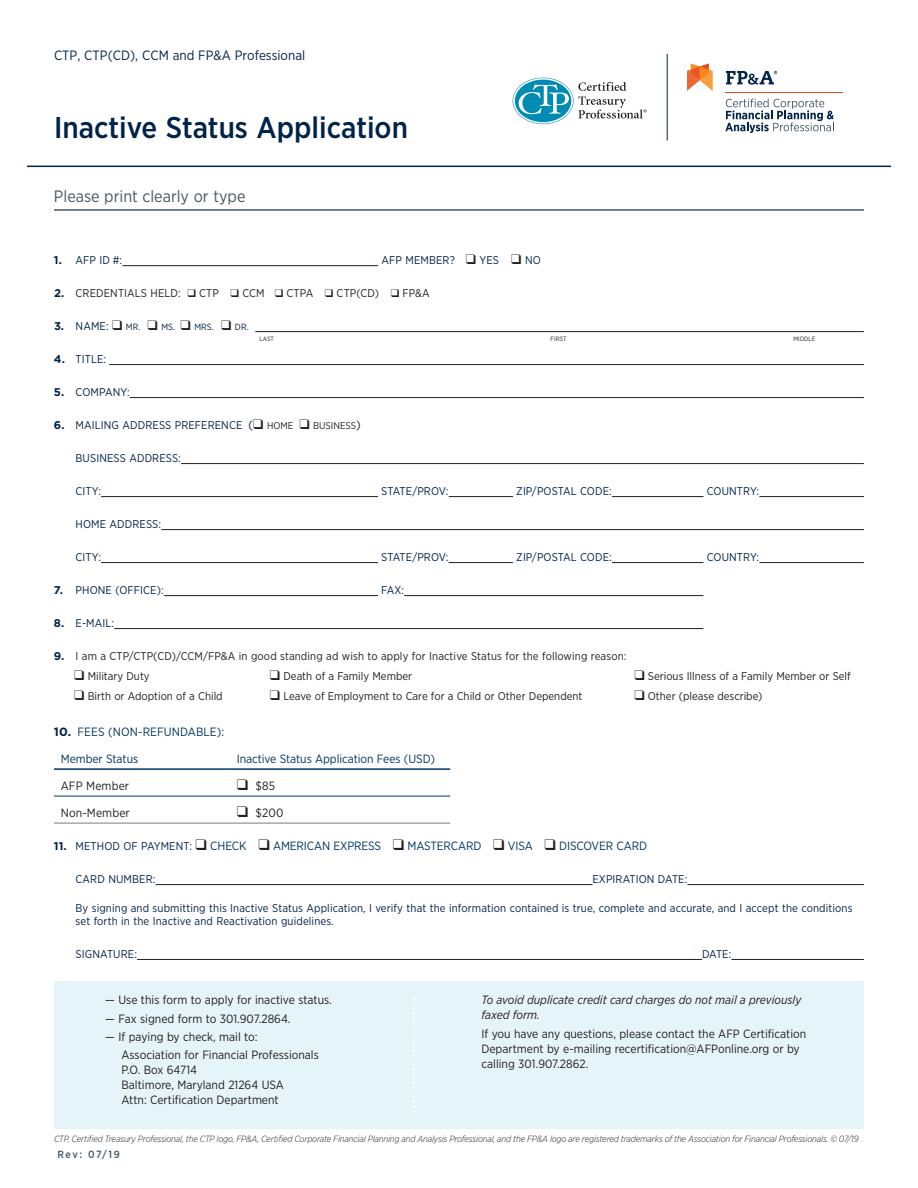
<style>
.page{position:relative;width:918px;height:1188px;background:#fff}
.page>*{position:absolute;margin:0;border:0;box-sizing:border-box;transform-origin:0 0}
.t1{font:500 30px "Gotham Narrow";color:#002349}
.t2{font:16.5px "Gotham Narrow";color:#475865}
.t3{font:13.5px "Gotham Narrow";color:#002349}
.t4{font:12px/15px "Gotham Narrow";color:#231f20}
.t5{font:12px "Gotham Narrow";letter-spacing:-.01em;color:#003560}
.t6{font:italic 12px/15px "Gotham Narrow";color:#231f20}
.t7{font:12px/26.4px "Gotham Narrow";letter-spacing:.01em;color:#003560}
.t8{font:11.25px/13.5px "Gotham Narrow";letter-spacing:.01em;color:#002349}
.t9{font:11.25px "Gotham Narrow";color:#231f20}
.t10{font:500 10.5px "Gotham Narrow";letter-spacing:.135em;color:#475865}
.t11{font:italic 300 9px "Gotham Narrow";letter-spacing:-.015em;color:#231f20}
.t12{font:9px "Gotham Narrow";letter-spacing:.01em;color:#002349}
.t13{font:6.3px "Gotham Narrow";letter-spacing:.015em;color:#231f20}
.s1{font-family:"Gotham";font-weight:700}
.s2{color:#231f20}
.s3{font-family:"Gotham";font-weight:700;color:#002349}
.s4{font-family:"Gotham";font-weight:700;font-size:11.25px}
.s5{font-size:11.25px}
.s6{font-size:12px}
.s7{font-size:9.75px;color:#231f20}
.s8{font-family:"Gotham";font-weight:700;font-size:11.25px;color:#002349}
.s9{font-size:11.25px;color:#002349}
</style>
<div class="page">
<svg style="left:513px;top:78px;width:134px;height:46px"></svg>
<svg style="left:726px;top:71px;width:51px;height:14px"></svg>
<hr style="left:725px;top:92px;width:118px;height:1px;background:#e74a20">
<svg style="left:725px;top:99px;width:109px;height:34px"></svg>
<svg style="left:687px;top:64px;width:26px;height:27px"></svg>
<hr style="left:667px;top:54px;width:1px;height:87px;background:#002349">
<hr style="left:54px;top:209px;width:810px;height:2px;background:#475865">
<hr style="left:122px;top:265px;width:256px;height:1px;background:#231f20">
<hr style="left:255px;top:331px;width:609px;height:1px;background:#231f20">
<hr style="left:109px;top:364px;width:755px;height:1px;background:#231f20">
<hr style="left:130px;top:397px;width:734px;height:1px;background:#231f20">
<hr style="left:181px;top:463px;width:683px;height:1px;background:#231f20">
<hr style="left:101px;top:496px;width:277px;height:1px;background:#231f20">
<hr style="left:449px;top:496px;width:64px;height:1px;background:#231f20">
<hr style="left:612px;top:496px;width:91px;height:1px;background:#231f20">
<hr style="left:759px;top:496px;width:105px;height:1px;background:#231f20">
<hr style="left:161px;top:529px;width:703px;height:1px;background:#231f20">
<hr style="left:101px;top:562px;width:277px;height:1px;background:#231f20">
<hr style="left:449px;top:562px;width:64px;height:1px;background:#231f20">
<hr style="left:612px;top:562px;width:91px;height:1px;background:#231f20">
<hr style="left:759px;top:562px;width:105px;height:1px;background:#231f20">
<hr style="left:164px;top:595px;width:214px;height:1px;background:#231f20">
<hr style="left:404px;top:595px;width:299px;height:1px;background:#231f20">
<hr style="left:114px;top:628px;width:589px;height:1px;background:#231f20">
<hr style="left:156px;top:884px;width:436px;height:1px;background:#231f20">
<hr style="left:687px;top:884px;width:177px;height:1px;background:#231f20">
<hr style="left:54px;top:823px;width:176px;height:1px;background:#787d83">
<hr style="left:230px;top:823px;width:220px;height:1px;background:#787d83">
<hr style="left:54px;top:796px;width:176px;height:1px;background:#003560">
<hr style="left:230px;top:796px;width:220px;height:1px;background:#003560">
<hr style="left:54px;top:768px;width:176px;height:2px;background:#003560">
<hr style="left:230px;top:768px;width:220px;height:2px;background:#003560">
<div style="left:54px;top:981px;width:810px;height:148px;background:#e4f4f8"></div>
<hr style="left:27px;top:166px;width:864px;height:1px;background:#002349">
<svg style="left:413px;top:998px;width:2px;height:115px"></svg>
<hr style="left:137px;top:959px;width:565px;height:1px;background:#231f20">
<hr style="left:731px;top:959px;width:133px;height:1px;background:#231f20">
<p class="t3" style="left:54px;top:47px;width:253px">CTP, CTP(CD), CCM and FP&amp;A Professional</p>
<h1 class="t1" style="left:54px;top:109px;width:355px">Inactive Status Application</h1>
<h2 class="t2" style="left:54px;top:186px;width:193px">Please print clearly or type</h2>
<p class="t8" style="left:54px;top:254px;width:70px"><span class="s1">1.</span> AFP ID #:</p>
<p class="t8" style="left:382px;top:254px;width:161px">AFP MEMBER? <span class="s2">❑</span> YES <span class="s2">❑</span> NO</p>
<p class="t9" style="left:54px;top:287px;width:377px"><span class="s3">2.</span> CREDENTIALS HELD: ❑ CTP ❑ CCM ❑ CTPA ❑ CTP(CD) ❑ FP&amp;A</p>
<p class="t12" style="left:54px;top:322px;width:196px"><span class="s4">3.</span> <span class="s5">NAME:</span> <span class="s2">❑</span> MR. <span class="s2">❑</span> MS. <span class="s2">❑</span> MRS. <span class="s2">❑</span> DR.</p>
<p class="t13" style="left:259px;top:335px;width:16px">LAST</p>
<p class="t13" style="left:550px;top:335px;width:18px">FIRST</p>
<p class="t13" style="left:793px;top:335px;width:24px">MIDDLE</p>
<p class="t8" style="left:54px;top:353px;width:54px"><span class="s1">4.</span> TITLE:</p>
<p class="t8" style="left:54px;top:386px;width:77px"><span class="s1">5.</span> COMPANY:</p>
<p class="t8" style="left:54px;top:419px;width:308px"><span class="s1">6.</span> MAILING ADDRESS PREFERENCE <span class="s6">(</span><span class="s2">❑</span> <span class="s7">HOME</span> <span class="s2">❑</span> <span class="s7">BUSINESS</span><span class="s6">)</span></p>
<p class="t8" style="left:76px;top:452px;width:107px">BUSINESS ADDRESS:</p>
<p class="t8" style="left:76px;top:485px;width:27px">CITY:</p>
<p class="t8" style="left:381px;top:485px;width:69px">STATE/PROV:</p>
<p class="t8" style="left:516px;top:485px;width:97px">ZIP/POSTAL CODE:</p>
<p class="t8" style="left:707px;top:485px;width:54px">COUNTRY:</p>
<p class="t8" style="left:76px;top:518px;width:87px">HOME ADDRESS:</p>
<p class="t8" style="left:76px;top:551px;width:27px">CITY:</p>
<p class="t8" style="left:381px;top:551px;width:69px">STATE/PROV:</p>
<p class="t8" style="left:516px;top:551px;width:97px">ZIP/POSTAL CODE:</p>
<p class="t8" style="left:707px;top:551px;width:54px">COUNTRY:</p>
<p class="t8" style="left:54px;top:584px;width:111px"><span class="s1">7.</span> PHONE (OFFICE):</p>
<p class="t8" style="left:381px;top:584px;width:24px">FAX:</p>
<p class="t8" style="left:54px;top:617px;width:62px"><span class="s1">8.</span> E-MAIL:</p>
<p class="t9" style="left:54px;top:650px;width:574px"><span class="s3">9.</span> I am a CTP/CTP(CD)/CCM/FP&amp;A in good standing ad wish to apply for Inactive Status for the following reason:</p>
<p class="t9" style="left:74px;top:669px;width:77px">❑ Military Duty</p>
<p class="t9" style="left:270px;top:669px;width:144px">❑ Death of a Family Member</p>
<p class="t9" style="left:634px;top:669px;width:218px">❑ Serious Illness of a Family Member or Self</p>
<p class="t9" style="left:74px;top:689px;width:150px">❑ Birth or Adoption of a Child</p>
<p class="t9" style="left:270px;top:689px;width:314px">❑ Leave of Employment to Care for a Child or Other Dependent</p>
<p class="t9" style="left:634px;top:689px;width:130px">❑ Other (please describe)</p>
<p class="t7" style="left:61px;top:719px;width:165px;text-indent:-7px"><span class="s3">10.</span> FEES (NON-REFUNDABLE):<br>Member Status</p>
<p class="t5" style="left:237px;top:751px;width:200px">Inactive Status Application Fees (USD)</p>
<p class="t4" style="left:61px;top:778px;width:70px">AFP Member</p>
<p class="t4" style="left:237px;top:778px;width:40px">❑ $85</p>
<p class="t4" style="left:61px;top:805px;width:71px">Non-Member</p>
<p class="t4" style="left:237px;top:805px;width:48px">❑ $200</p>
<p class="t5" style="left:54px;top:839px;width:595px"><span class="s8">11.</span> <span class="s9">METHOD OF PAYMENT:</span> <span class="s2">❑</span> CHECK <span class="s2">❑</span> AMERICAN EXPRESS <span class="s2">❑</span> MASTERCARD <span class="s2">❑</span> VISA <span class="s2">❑</span> DISCOVER CARD</p>
<p class="t8" style="left:76px;top:873px;width:81px">CARD NUMBER:</p>
<p class="t8" style="left:592px;top:873px;width:96px">EXPIRATION DATE:</p>
<p class="t8" style="left:76px;top:901px;width:778px">By signing and submitting this Inactive Status Application, I verify that the information contained is true, complete and accurate, and I accept the conditions set forth in the Inactive and Reactivation guidelines.</p>
<p class="t8" style="left:76px;top:947px;width:63px">SIGNATURE:</p>
<p class="t8" style="left:702px;top:947px;width:31px">DATE:</p>
<p class="t4" style="left:105px;top:992px;width:228px">— Use this form to apply for inactive status.</p>
<p class="t4" style="left:105px;top:1011px;width:187px">— Fax signed form to 301.907.2864.</p>
<p class="t4" style="left:122px;top:1027px;width:199px;line-height:18.3px;text-indent:-16px">— If paying by check, mail to:<br>Association for Financial Professionals</p>
<p class="t4" style="left:122px;top:1062px;width:164px">P.O. Box 64714<br>Baltimore, Maryland 21264 USA<br>Attn: Certification Department</p>
<p class="t6" style="left:482px;top:992px;width:321px">To avoid duplicate credit card charges do not mail a previously faxed form.</p>
<p class="t4" style="left:482px;top:1026px;width:326px">If you have any questions, please contact the AFP Certification<br>Department by e-mailing recertification@AFPonline.org or by calling 301.907.2862.</p>
<p class="t11" style="left:54px;top:1133px;width:806px">CTP, Certified Treasury Professional, the CTP logo, FP&amp;A, Certified Corporate Financial Planning and Analysis Professional, and the FP&amp;A logo are registered trademarks of the Association for Financial Professionals. © 07/19</p>
<p class="t10" style="left:57px;top:1147px;width:64px">Rev: 07/19</p>
</div>
